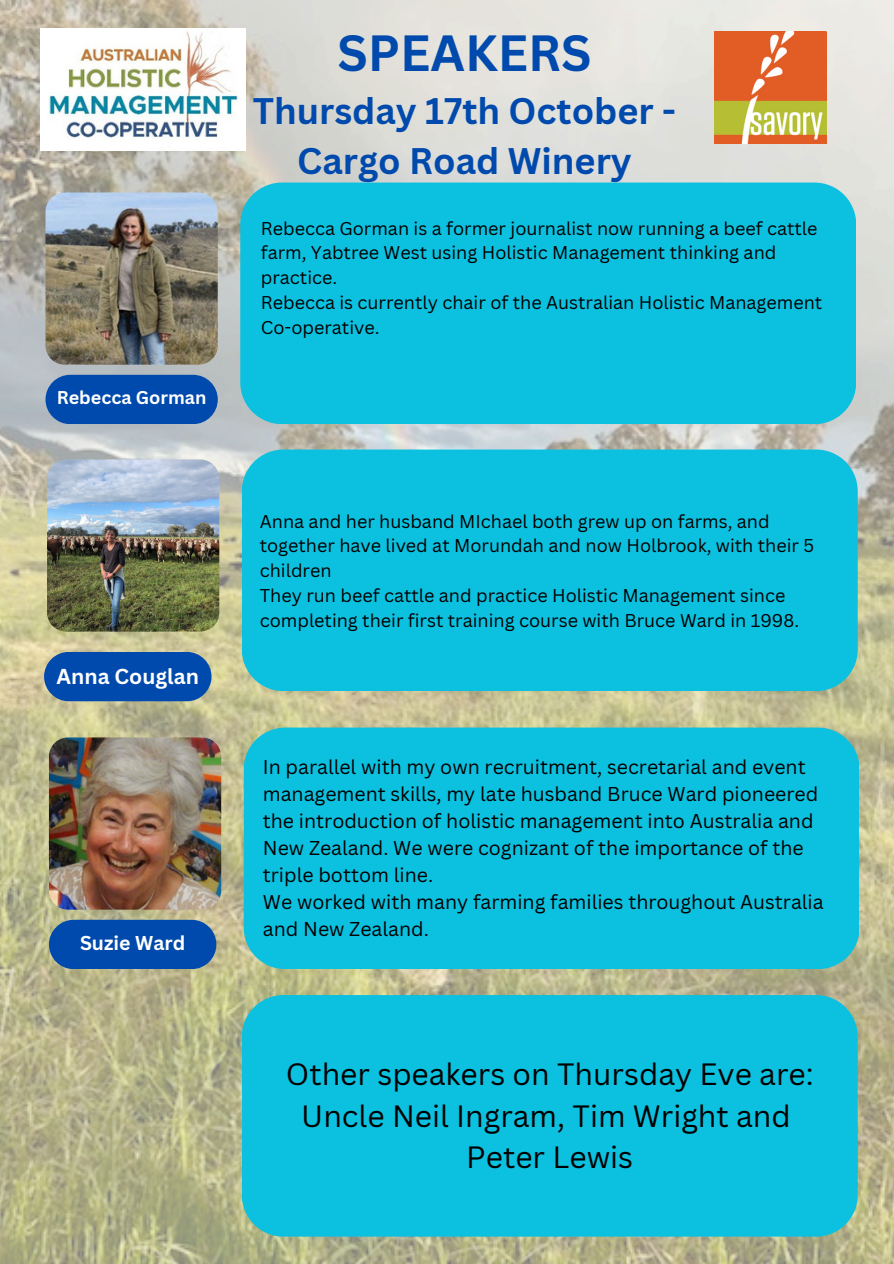
<style>
.page{position:relative;width:894px;height:1264px;background:#fff}
.page>*{position:absolute;margin:0;border:0;box-sizing:border-box;transform-origin:0 0}
.t1{font:700 49.5px "Canva Sans";color:#004aad}
.t2{font:700 36px/49.5px "Canva Sans";color:#004aad;text-align:center}
.t3{font:30px/41.7px "Canva Sans";color:#000;text-align:center}
.t4{font:700 21px "Canva Sans";color:#fff}
.t5{font:19.5px/27px "Canva Sans";color:#000}
.t6{font:700 19.5px "Canva Sans";color:#fff}
.t7{font:18px/24.8px "Canva Sans";color:#000}
.t8{font:700 18px "Canva Sans";color:#fff}
</style>
<div class="page">
<img style="left:0;top:0;width:893px;height:1263px">
<div style="left:240px;top:182px;width:615px;height:242px;background:#0cc0df"></div>
<div style="left:45px;top:375px;width:173px;height:49px;background:#004aad;border-radius:25px"></div>
<img style="left:45px;top:192px;width:173px;height:172px;border-radius:19px">
<div style="left:242px;top:449px;width:615px;height:242px;background:#0cc0df"></div>
<div style="left:44px;top:652px;width:167px;height:49px;background:#004aad;border-radius:25px"></div>
<img style="left:47px;top:459px;width:172px;height:172px;border-radius:19px">
<img style="left:714px;top:32px;width:111px;height:111px">
<img style="left:41px;top:29px;width:205px;height:121px">
<div style="left:244px;top:727px;width:615px;height:242px;background:#0cc0df"></div>
<div style="left:49px;top:919px;width:167px;height:50px;background:#004aad;border-radius:25px"></div>
<img style="left:49px;top:737px;width:172px;height:172px;border-radius:19px">
<div style="left:242px;top:995px;width:615px;height:241px;background:#0cc0df"></div>
<h1 class="t8" style="left:57px;top:385px;width:151px">Rebecca Gorman</h1>
<h5 class="t4" style="left:57px;top:661px;width:144px">Anna Couglan</h5>
<h3 class="t6" style="left:80px;top:929px;width:107px">Suzie Ward</h3>
<p class="t1" style="left:337px;top:18px;width:255px">SPEAKERS</p>
<p class="t2" style="left:253px;top:85px;width:424px">Thursday 17th October -<br>Cargo Road Winery</p>
<p class="t7" style="left:261px;top:215px;width:558px">Rebecca Gorman is a former journalist now running a beef cattle farm, Yabtree West using Holistic Management thinking and practice.</p>
<p class="t7" style="left:261px;top:289px;width:562px">Rebecca is currently chair of the Australian Holistic Management<br>Co-operative.</p>
<p class="t7" style="left:260px;top:508px;width:555px">Anna and her husband MIchael both grew up on farms, and together have lived at Morundah and now Holbrook, with their 5 children</p>
<p class="t7" style="left:260px;top:582px;width:540px">They run beef cattle and practice Holistic Management since completing their first training course with Bruce Ward in 1998.</p>
<h4 class="t5" style="left:263px;top:753px;width:562px">In parallel with my own recruitment, secretarial and event management skills, my late husband Bruce Ward pioneered the introduction of holistic management into Australia and New Zealand. We were cognizant of the importance of the triple bottom line.<br>We worked with many farming families throughout Australia and New Zealand.</h4>
<h2 class="t3" style="left:286px;top:1052px;width:529px">Other speakers on Thursday Eve are:<br>Uncle Neil Ingram, Tim Wright and<br>Peter Lewis</h2>
</div>
